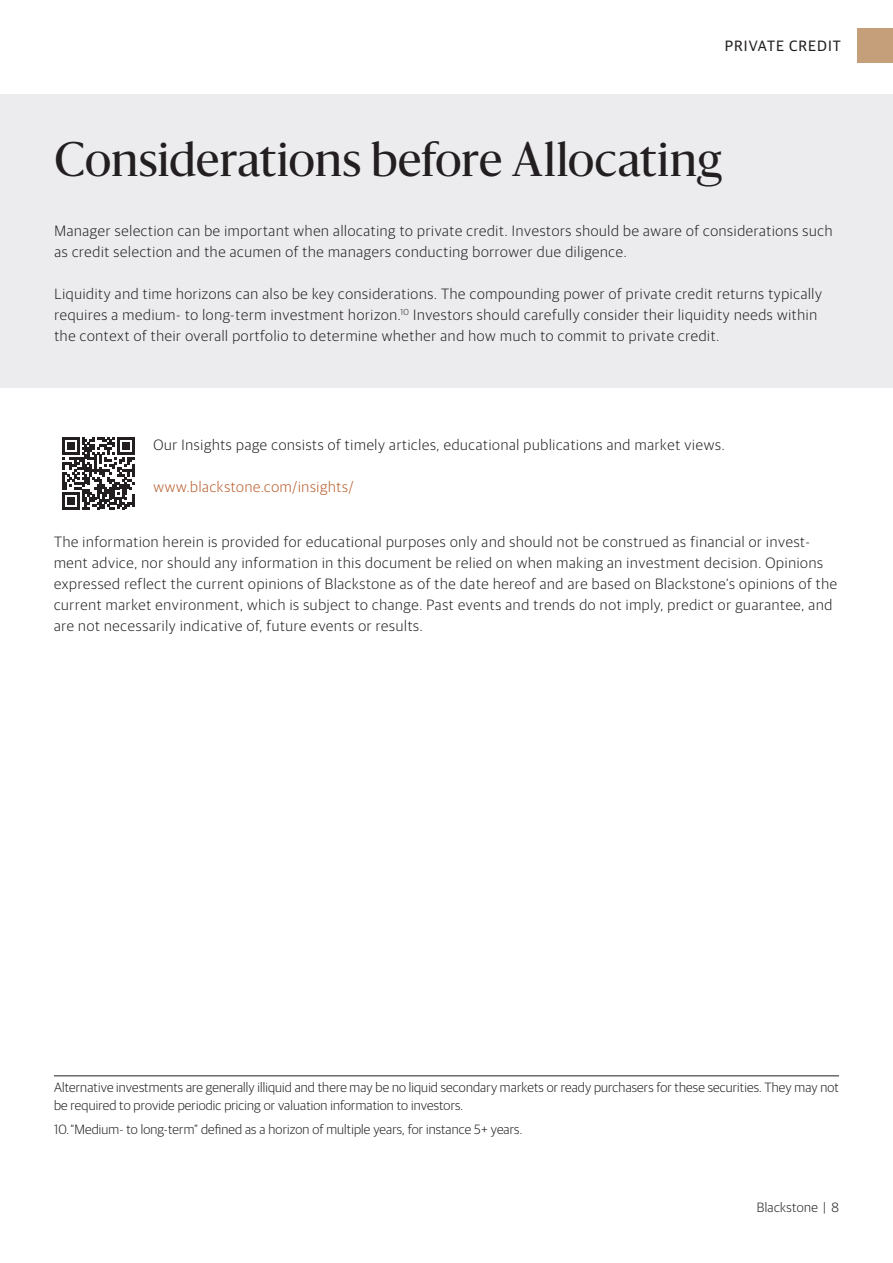
<style>
.page{position:relative;width:893px;height:1263px;background:#fff}
.page>*{position:absolute;margin:0;border:0;box-sizing:border-box;transform-origin:0 0}
.t1{font:45px "Sanomat";letter-spacing:.005em;color:#231f20}
.t2{font:300 15px/21px "Guardian Sans";letter-spacing:.05em;color:#231f20}
.t3{font:300 15px "Guardian Sans";letter-spacing:.05em;color:#b85b2a}
.t4{font:15px "Guardian Sans";letter-spacing:.065em;color:#231f20}
.t5{font:300 13.5px/18px "Guardian Sans";letter-spacing:.015em;color:#231f20}
</style>
<div class="page">
<div style="left:858px;top:29px;width:35px;height:34px;background:#c59e7a"></div>
<div style="left:0;top:95px;width:893px;height:293px;background:#ececee"></div>
<svg style="left:62px;top:437px;width:72px;height:72px"></svg>
<hr style="left:54px;top:1075px;width:785px;height:1px;background:#231f20">
<p class="t4" style="left:725px;top:35px;width:117px">PRIVATE CREDIT</p>
<h1 class="t1" style="left:54px;top:127px;width:669px">Considerations before Allocating</h1>
<p class="t2" style="left:54px;top:219px;width:779px">Manager selection can be important when allocating to private credit. Investors should be aware of considerations such as credit selection and the acumen of the managers conducting borrower due diligence.</p>
<p class="t2" style="left:54px;top:282px;width:769px">Liquidity and time horizons can also be key considerations. The compounding power of private credit returns typically requires a medium- to long-term investment horizon.<sup>10</sup> Investors should carefully consider their liquidity needs within the context of their overall portfolio to determine whether and how much to commit to private credit.</p>
<p class="t2" style="left:153px;top:433px;width:573px">Our Insights page consists of timely articles, educational publications and market views.</p>
<p class="t3" style="left:153px;top:476px;width:202px">www.blackstone.com/insights/</p>
<p class="t2" style="left:54px;top:530px;width:784px">The information herein is provided for educational purposes only and should not be construed as financial or invest&shy;ment advice, nor should any information in this document be relied on when making an investment decision. Opinions expressed reflect the current opinions of Blackstone as of the date hereof and are based on Blackstone’s opinions of the current market environment, which is subject to change. Past events and trends do not imply, predict or guarantee, and are not necessarily indicative of, future events or results.</p>
<p class="t5" style="left:54px;top:1078px;width:786px">Alternative investments are generally illiquid and there may be no liquid secondary markets or ready purchasers for these securities. They may not be required to provide periodic pricing or valuation information to investors.</p>
<p class="t5" style="left:54px;top:1119px;width:470px">10. “Medium- to long-term” defined as a horizon of multiple years, for instance 5+ years.</p>
<p class="t5" style="left:757px;top:1198px;width:84px">Blackstone | 8</p>
</div>
